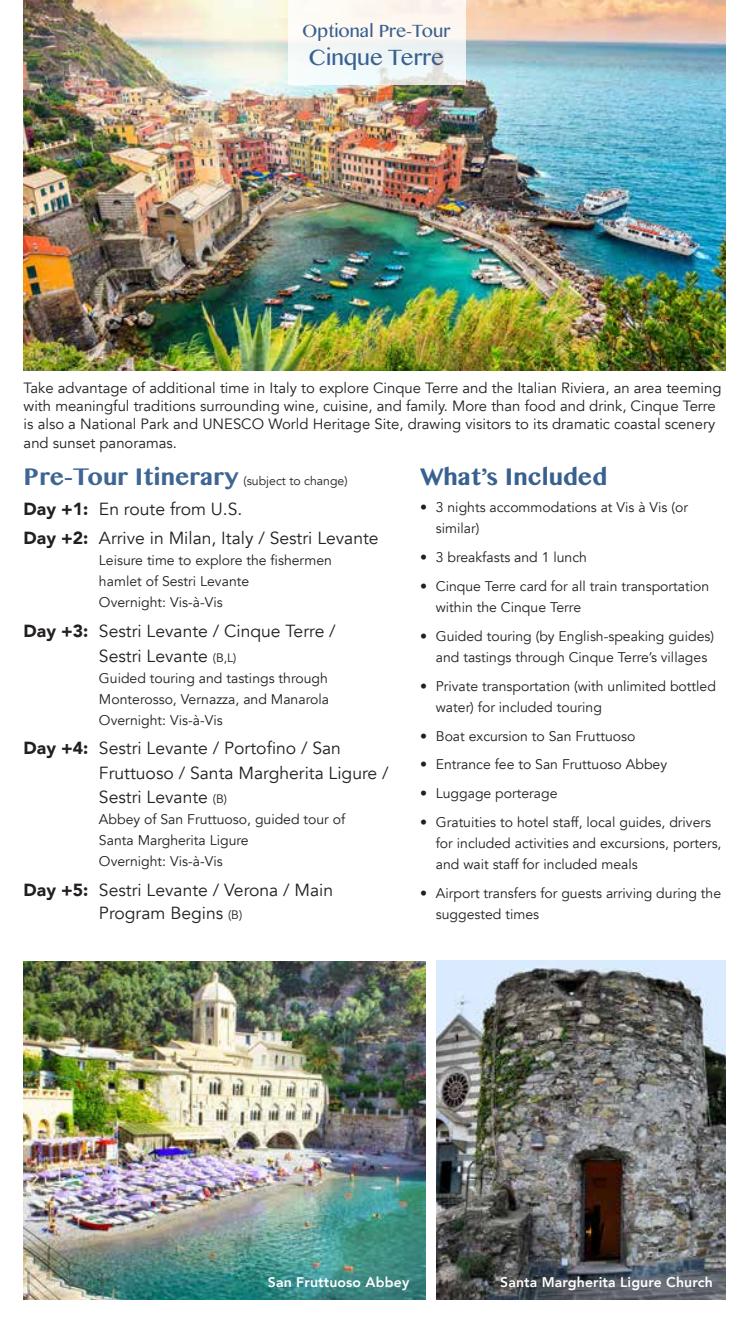
<style>
.page{position:relative;width:749px;height:1323px;background:#fff}
.page>*{position:absolute;margin:0;border:0;box-sizing:border-box;transform-origin:0 0}
.t1{font:700 28px "Khmer MN";color:#3e6593}
.t2{font:700 28px "Khmer MN";color:#386190}
.t3{font:26.25px "Khmer MN";color:#386190}
.t4{font:21px "Khmer MN";color:#386190}
.t5{font:17.5px/24.5px "Avenir";color:#231f20}
.t6{font:14.88px/18.4px "Avenir";color:#231f20}
.t7{font:14px/21px "Avenir";color:#231f20}
.t8{font:800 14px "Avenir";letter-spacing:.01em;color:#fff}
.t9{font:12.25px "Avenir";color:#231f20}
.s1{font-weight:900}
.s2{font-size:12.25px}
</style>
<div class="page">
<img style="left:24px;top:0;width:700px;height:370px">
<svg style="left:288px;top:0;width:177px;height:84px;fill:#f7f7f4"></svg>
<img style="left:24px;top:961px;width:401px;height:338px">
<img style="left:436px;top:961px;width:288px;height:338px">
<h3 class="t4" style="left:302px;top:18px;width:150px">Optional Pre-Tour</h3>
<h2 class="t3" style="left:308px;top:41px;width:137px">Cinque Terre</h2>
<p class="t6" style="left:24px;top:379px;width:699px">Take advantage of additional time in Italy to explore Cinque Terre and the Italian Riviera, an area teeming with meaningful traditions surrounding wine, cuisine, and family. More than food and drink, Cinque Terre is also a National Park and UNESCO World Heritage Site, drawing visitors to its dramatic coastal scenery and sunset panoramas.</p>
<h1 class="t1" style="left:24px;top:459px;width:216px">Pre-Tour Itinerary</h1>
<p class="t9" style="left:243px;top:473px;width:105px">(subject to change)</p>
<p class="t5" style="left:24px;top:494px;width:356px;line-height:29.8px"><span class="s1">Day +1:</span> En route from U.S.<br><span class="s1">Day +2:</span> Arrive in Milan, Italy / Sestri Levante</p>
<p class="t7" style="left:99px;top:550px;width:234px">Leisure time to explore the fishermen hamlet of Sestri Levante<br>Overnight: Vis-à-Vis</p>
<p class="t5" style="left:99px;top:619px;width:238px;text-indent:-75px"><span class="s1">Day +3:</span> Sestri Levante / Cinque Terre /<br>Sestri Levante <span class="s2">(B,L)</span></p>
<p class="t7" style="left:99px;top:668px;width:231px;text-align:justify">Guided touring and tastings through Monterosso, Vernazza, and Manarola Overnight: Vis-à-Vis</p>
<p class="t5" style="left:99px;top:736px;width:291px;text-indent:-75px"><span class="s1">Day +4:</span> Sestri Levante / Portofino / San<br>Fruttuoso / Santa Margherita Ligure /<br>Sestri Levante <span class="s2">(B)</span></p>
<p class="t7" style="left:99px;top:809px;width:248px">Abbey of San Fruttuoso, guided tour of<br>Santa Margherita Ligure<br>Overnight: Vis-à-Vis</p>
<p class="t5" style="left:99px;top:879px;width:236px;line-height:22.8px;text-indent:-75px"><span class="s1">Day +5:</span> Sestri Levante / Verona / Main<br>Program Begins <span class="s2">(B)</span></p>
<h1 class="t2" style="left:420px;top:459px;width:189px">What’s Included</h1>
<p class="t7" style="left:435px;top:497px;width:253px;text-indent:-16px">• 3 nights accommodations at Vis à Vis (or similar)</p>
<p class="t7" style="left:420px;top:547px;width:168px">• 3 breakfasts and 1 lunch</p>
<p class="t7" style="left:435px;top:576px;width:275px;text-indent:-16px">• Cinque Terre card for all train transportation within the Cinque Terre</p>
<p class="t7" style="left:435px;top:626px;width:279px;text-indent:-16px">• Guided touring (by English-speaking guides) and tastings through Cinque Terre’s villages</p>
<p class="t7" style="left:435px;top:676px;width:281px;text-indent:-16px">• Private transportation (with unlimited bottled water) for included touring</p>
<p class="t7" style="left:420px;top:726px;width:217px">• Boat excursion to San Fruttuoso</p>
<p class="t7" style="left:420px;top:754px;width:248px">• Entrance fee to San Fruttuoso Abbey</p>
<p class="t7" style="left:420px;top:783px;width:139px">• Luggage porterage</p>
<p class="t7" style="left:435px;top:812px;width:287px;text-indent:-16px">• Gratuities to hotel staff, local guides, drivers for included activities and excursions, porters, and wait staff for included meals</p>
<p class="t7" style="left:435px;top:883px;width:287px;text-indent:-16px">• Airport transfers for guests arriving during the suggested times</p>
<p class="t8" style="left:268px;top:1271px;width:143px">San Fruttuoso Abbey</p>
<p class="t8" style="left:500px;top:1271px;width:214px">Santa Margherita Ligure Church</p>
</div>
